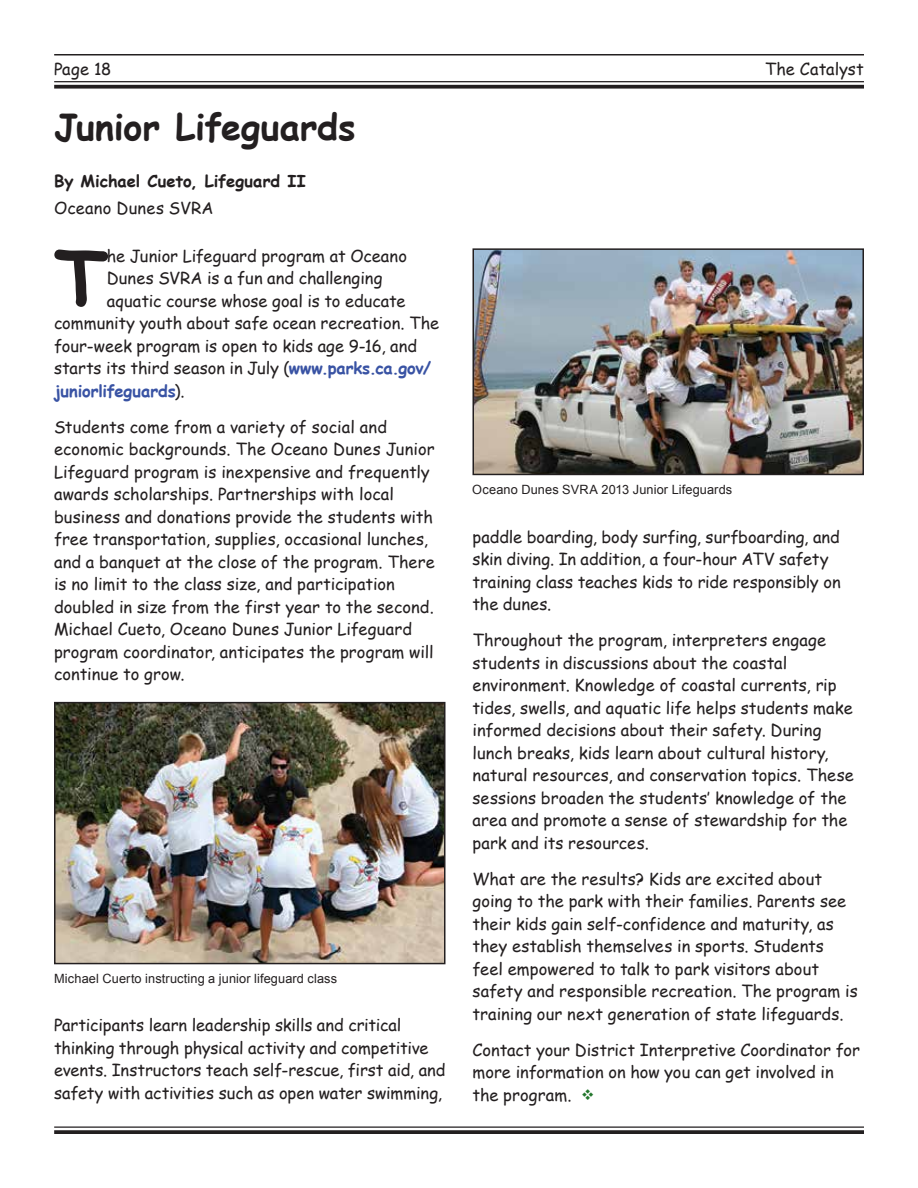
<style>
.page{position:relative;width:918px;height:1188px;background:#fff}
.page>*{position:absolute;margin:0;border:0;box-sizing:border-box;transform-origin:0 0}
.t1{font:700 77.1px "Comic Sans MS";color:#231f20}
.t2{font:700 36px "Comic Sans MS";letter-spacing:-.005em;color:#231f20}
.t3{font:16.5px/22.5px "Comic Sans MS";color:#231f20}
.t4{font:700 16.5px "Comic Sans MS";color:#231f20}
.t5{font:700 16.5px "Comic Sans MS";letter-spacing:-.01em;color:#3953a4}
.t6{font:16.5px "Comic Sans MS";letter-spacing:.02em;color:#231f20}
.t7{font:12.75px "Arial";letter-spacing:.01em;color:#231f20}
.s1{font-weight:700;color:#3953a4}
.s2{font-weight:400;color:#231f20}
.s3{color:#23772d}
</style>
<div class="page">
<hr style="left:54px;top:54px;width:810px;height:1px;background:#231f20">
<hr style="left:54px;top:1126px;width:810px;height:2px;background:#231f20">
<svg style="left:54px;top:1130px;width:810px;height:4px;background:#302c2d"></svg>
<hr style="left:54px;top:81px;width:810px;height:1px;background:#231f20">
<svg style="left:54px;top:85px;width:810px;height:4px;background:#3a3637"></svg>
<img style="left:475px;top:251px;width:386px;height:221px">
<div style="left:472px;top:248px;width:392px;height:227px;border:2px solid #231f20"></div>
<img style="left:57px;top:705px;width:386px;height:256px">
<div style="left:54px;top:702px;width:392px;height:262px;border:2px solid #231f20"></div>
<p class="t3" style="left:54px;top:57px;width:59px">Page 18</p>
<p class="t3" style="left:765px;top:57px;width:101px">The Catalyst</p>
<h2 class="t2" style="left:54px;top:100px;width:303px">Junior Lifeguards</h2>
<p class="t4" style="left:54px;top:169px;width:253px">By Michael Cueto, Lifeguard II</p>
<p class="t6" style="left:54px;top:196px;width:161px">Oceano Dunes SVRA</p>
<h1 class="t1" style="left:54px;top:222px;width:55px">T</h1>
<p class="t3" style="left:107px;top:244px;width:302px">he Junior Lifeguard program at Oceano</p>
<p class="t3" style="left:107px;top:266px;width:277px">Dunes SVRA is a fun and challenging</p>
<p class="t3" style="left:107px;top:289px;width:300px">aquatic course whose goal is to educate</p>
<p class="t3" style="left:54px;top:311px;width:387px">community youth about safe ocean recreation. The</p>
<p class="t3" style="left:54px;top:334px;width:365px">four-week program is open to kids age 9-16, and</p>
<p class="t3" style="left:54px;top:356px;width:379px">starts its third season in July (<span class="s1">www.parks.ca.gov/</span></p>
<p class="t5" style="left:54px;top:378px;width:132px">juniorlifeguards<span class="s2">).</span></p>
<p class="t3" style="left:54px;top:415px;width:382px">Students come from a variety of social and economic backgrounds. The Oceano Dunes Junior Lifeguard program is inexpensive and frequently awards scholarships. Partnerships with local business and donations provide the students with free transportation, supplies, occasional lunches, and a banquet at the close of the program. There is no limit to the class size, and participation doubled in size from the first year to the second.<br>Michael Cueto, Oceano Dunes Junior Lifeguard program coordinator, anticipates the program will continue to grow.</p>
<p class="t7" style="left:472px;top:481px;width:261px">Oceano Dunes SVRA 2013 Junior Lifeguards</p>
<p class="t3" style="left:473px;top:525px;width:370px">paddle boarding, body surfing, surfboarding, and skin diving. In addition, a four-hour ATV safety training class teaches kids to ride responsibly on the dunes.</p>
<p class="t3" style="left:473px;top:628px;width:383px">Throughout the program, interpreters engage students in discussions about the coastal environment. Knowledge of coastal currents, rip tides, swells, and aquatic life helps students make informed decisions about their safety. During lunch breaks, kids learn about cultural history, natural resources, and conservation topics. These sessions broaden the students’ knowledge of the area and promote a sense of stewardship for the park and its resources.</p>
<p class="t3" style="left:473px;top:867px;width:387px">What are the results? Kids are excited about going to the park with their families. Parents see their kids gain self-confidence and maturity, as they establish themselves in sports. Students feel empowered to talk to park visitors about safety and responsible recreation. The program is training our next generation of state lifeguards.</p>
<p class="t3" style="left:473px;top:1038px;width:389px">Contact your District Interpretive Coordinator for more information on how you can get involved in the program. <span class="s3">❖</span></p>
<p class="t7" style="left:54px;top:970px;width:285px">Michael Cuerto instructing a junior lifeguard class</p>
<p class="t3" style="left:54px;top:1013px;width:393px">Participants learn leadership skills and critical thinking through physical activity and competitive events. Instructors teach self-rescue, first aid, and safety with activities such as open water swimming,</p>
</div>
